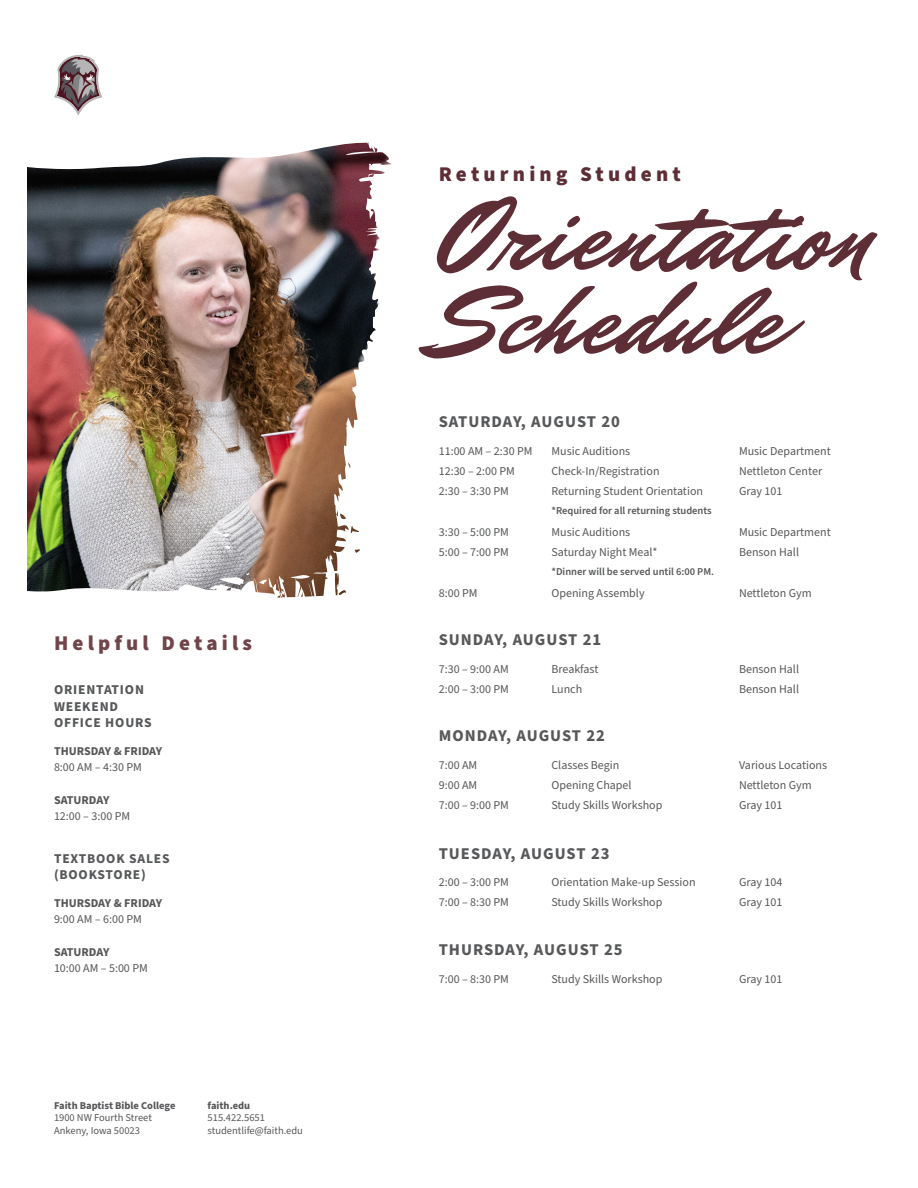
<style>
.page{position:relative;width:918px;height:1188px;background:#fff}
.page>*{position:absolute;margin:0;border:0;box-sizing:border-box;transform-origin:0 0}
.t1{font:105px/84px "Mr Dafoe Pro";color:#5e2e36}
.t2{font:900 21px "Source Sans Pro";letter-spacing:.2em;color:#5e2e36}
.t3{font:900 21px "Source Sans Pro";letter-spacing:.2em;color:#70454a}
.t4{font:700 16.5px "Source Sans Pro";letter-spacing:.06em;color:#57585a}
.t5{font:700 13.5px "Source Sans Pro";letter-spacing:.06em;color:#57585a}
.t6{font:12px "Source Sans Pro";color:#57585a}
.t7{font:700 12px "Source Sans Pro";color:#57585a}
.t8{font:10.5px "Source Sans Pro";color:#57585a}
.t9{font:600 10.5px "Source Sans Pro";color:#57585a}
.t10{font:700 10.5px "Source Sans Pro";color:#57585a}
</style>
<div class="page">
<img style="left:27px;top:54px;width:365px;height:544px">
<p class="t3" style="left:54px;top:628px;width:199px">Helpful Details</p>
<p class="t5" style="left:54px;top:681px;width:92px">ORIENTATION</p>
<p class="t5" style="left:54px;top:697px;width:66px">WEEKEND</p>
<p class="t5" style="left:54px;top:713px;width:99px">OFFICE HOURS</p>
<p class="t7" style="left:54px;top:743px;width:110px">THURSDAY &amp; FRIDAY</p>
<p class="t6" style="left:54px;top:759px;width:89px">8:00 AM – 4:30 PM</p>
<p class="t7" style="left:54px;top:792px;width:57px">SATURDAY</p>
<p class="t6" style="left:54px;top:808px;width:78px">12:00 – 3:00 PM</p>
<p class="t5" style="left:54px;top:849px;width:117px">TEXTBOOK SALES</p>
<p class="t5" style="left:54px;top:865px;width:93px">(BOOKSTORE)</p>
<p class="t7" style="left:54px;top:895px;width:110px">THURSDAY &amp; FRIDAY</p>
<p class="t6" style="left:54px;top:911px;width:89px">9:00 AM – 6:00 PM</p>
<p class="t7" style="left:54px;top:943px;width:57px">SATURDAY</p>
<p class="t6" style="left:54px;top:960px;width:95px">10:00 AM – 5:00 PM</p>
<p class="t10" style="left:54px;top:1098px;width:123px">Faith Baptist Bible College</p>
<p class="t8" style="left:54px;top:1111px;width:99px">1900 NW Fourth Street</p>
<p class="t8" style="left:54px;top:1124px;width:88px">Ankeny, Iowa 50023</p>
<p class="t10" style="left:208px;top:1098px;width:44px">faith.edu</p>
<p class="t8" style="left:208px;top:1111px;width:59px">515.422.5651</p>
<p class="t8" style="left:208px;top:1124px;width:97px">studentlife@faith.edu</p>
<p class="t2" style="left:439px;top:159px;width:244px">Returning Student</p>
<p class="t1" style="left:439px;top:190px;width:434px">Orientation<br>Schedule</p>
<p class="t4" style="left:439px;top:411px;width:183px">SATURDAY, AUGUST 20</p>
<p class="t6" style="left:439px;top:443px;width:95px">11:00 AM – 2:30 PM</p>
<p class="t6" style="left:551px;top:443px;width:80px">Music Auditions</p>
<p class="t6" style="left:739px;top:443px;width:93px">Music Department</p>
<p class="t6" style="left:439px;top:463px;width:78px">12:30 – 2:00 PM</p>
<p class="t6" style="left:551px;top:463px;width:110px">Check-In/Registration</p>
<p class="t6" style="left:739px;top:463px;width:85px">Nettleton Center</p>
<p class="t6" style="left:439px;top:483px;width:72px">2:30 – 3:30 PM</p>
<p class="t6" style="left:551px;top:483px;width:153px">Returning Student Orientation</p>
<p class="t6" style="left:739px;top:483px;width:45px">Gray 101</p>
<p class="t9" style="left:551px;top:504px;width:162px">*Required for all returning students</p>
<p class="t6" style="left:439px;top:524px;width:72px">3:30 – 5:00 PM</p>
<p class="t6" style="left:551px;top:524px;width:80px">Music Auditions</p>
<p class="t6" style="left:739px;top:524px;width:93px">Music Department</p>
<p class="t6" style="left:439px;top:544px;width:72px">5:00 – 7:00 PM</p>
<p class="t6" style="left:551px;top:544px;width:108px">Saturday Night Meal*</p>
<p class="t6" style="left:739px;top:544px;width:62px">Benson Hall</p>
<p class="t9" style="left:551px;top:564px;width:164px">*Dinner will be served until 6:00 PM.</p>
<p class="t6" style="left:439px;top:585px;width:40px">8:00 PM</p>
<p class="t6" style="left:551px;top:585px;width:95px">Opening Assembly</p>
<p class="t6" style="left:739px;top:585px;width:74px">Nettleton Gym</p>
<p class="t4" style="left:439px;top:629px;width:164px">SUNDAY, AUGUST 21</p>
<p class="t6" style="left:439px;top:661px;width:71px">7:30 – 9:00 AM</p>
<p class="t6" style="left:551px;top:661px;width:49px">Breakfast</p>
<p class="t6" style="left:739px;top:661px;width:62px">Benson Hall</p>
<p class="t6" style="left:439px;top:681px;width:72px">2:00 – 3:00 PM</p>
<p class="t6" style="left:551px;top:681px;width:32px">Lunch</p>
<p class="t6" style="left:739px;top:681px;width:62px">Benson Hall</p>
<p class="t4" style="left:439px;top:725px;width:168px">MONDAY, AUGUST 22</p>
<p class="t6" style="left:439px;top:757px;width:40px">7:00 AM</p>
<p class="t6" style="left:551px;top:757px;width:69px">Classes Begin</p>
<p class="t6" style="left:739px;top:757px;width:90px">Various Locations</p>
<p class="t6" style="left:439px;top:777px;width:40px">9:00 AM</p>
<p class="t6" style="left:551px;top:777px;width:82px">Opening Chapel</p>
<p class="t6" style="left:739px;top:777px;width:74px">Nettleton Gym</p>
<p class="t6" style="left:439px;top:797px;width:72px">7:00 – 9:00 PM</p>
<p class="t6" style="left:551px;top:797px;width:113px">Study Skills Workshop</p>
<p class="t6" style="left:739px;top:797px;width:45px">Gray 101</p>
<p class="t4" style="left:439px;top:842px;width:172px">TUESDAY, AUGUST 23</p>
<p class="t6" style="left:439px;top:874px;width:72px">2:00 – 3:00 PM</p>
<p class="t6" style="left:551px;top:874px;width:146px">Orientation Make-up Session</p>
<p class="t6" style="left:739px;top:874px;width:45px">Gray 104</p>
<p class="t6" style="left:439px;top:894px;width:72px">7:00 – 8:30 PM</p>
<p class="t6" style="left:551px;top:894px;width:113px">Study Skills Workshop</p>
<p class="t6" style="left:739px;top:894px;width:45px">Gray 101</p>
<p class="t4" style="left:439px;top:939px;width:185px">THURSDAY, AUGUST 25</p>
<p class="t6" style="left:439px;top:971px;width:72px">7:00 – 8:30 PM</p>
<p class="t6" style="left:551px;top:971px;width:113px">Study Skills Workshop</p>
<p class="t6" style="left:739px;top:971px;width:45px">Gray 101</p>
</div>
